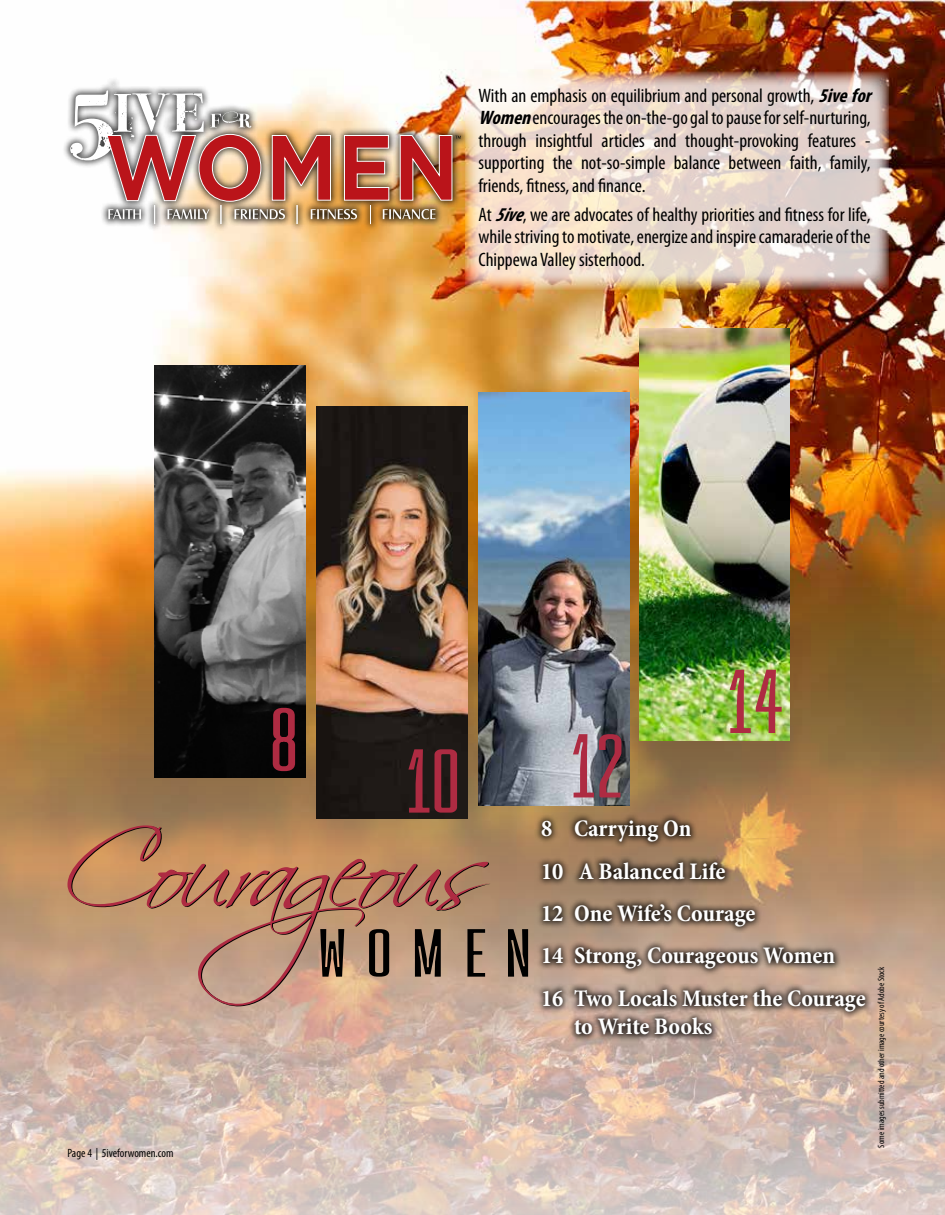
<style>
.page{position:relative;width:945px;height:1215px;background:#fff}
.page>*{position:absolute;margin:0;border:0;box-sizing:border-box;transform-origin:0 0}
.t1{font:300 91.2px "Rocinante Titling Variable";color:#ae2b42;scale:1.25 1}
.t2{font:700 condensed 24px/42.3px "Minion Pro";color:#fff}
.t3{font:condensed 19.5px/22.5px "Myriad Pro";color:#000}
.t4{font:condensed 12px "Myriad Pro";color:#000}
.t5{font:condensed 9px "Myriad Pro";color:#000}
.s1{font-weight:700;font-style:italic}
</style>
<div class="page">
<img style="left:0;top:0;width:945px;height:523px">
<img style="left:0;top:523px;width:945px;height:692px">
<div style="left:62px;top:77px;width:407px;height:155px;background:#000;opacity:.75"></div>
<img style="left:70px;top:84px;width:391px;height:140px">
<img style="left:155px;top:365px;width:150px;height:413px">
<img style="left:317px;top:406px;width:150px;height:413px">
<img style="left:479px;top:393px;width:150px;height:412px">
<img style="left:639px;top:328px;width:151px;height:413px">
<div style="left:534px;top:813px;width:339px;height:230px;background:#000;opacity:.75"></div>
<svg style="left:465px;top:72px;width:424px;height:218px;background:#e6d2c5"></svg>
<svg style="left:68px;top:825px;width:421px;height:181px;background:#bc8c6d"></svg>
<svg style="left:320px;top:929px;width:208px;height:48px;background:#866e5b"></svg>
<p class="t3" style="left:479px;top:84px;width:399px">With an emphasis on equilibrium and personal growth, <span class="s1">5ivefor Women</span>encourages the on-the-go gal to pause for self-nurturing, through insightful articles and thought-provoking features - supporting the not-so-simple balance between faith, family, friends, fitness, and finance.</p>
<p class="t3" style="left:479px;top:203px;width:394px;text-align:justify">At <span class="s1">5ive</span>, we are advocates of healthy priorities and fitness for life, while striving to motivate, energize and inspire camaraderie of the Chippewa Valley sisterhood.</p>
<h1 class="t1" style="left:258px;top:682px;width:43px">8</h1>
<p class="t4" style="left:68px;top:1145px;width:108px">Page 4 | 5iveforwomen.com</p>
<h1 class="t1" style="left:395px;top:716px;width:193px">10 12</h1>
<h1 class="t1" style="left:717px;top:644px;width:64px">14</h1>
<p class="t2" style="left:541px;top:808px;width:326px">8 Carrying On<br>10 A Balanced Life<br>12 One Wife’s Courage<br>14 Strong, Courageous Women<br>16 Two Locals Muster the Courage</p>
<p class="t2" style="left:574px;top:1005px;width:140px">to Write Books</p>
<p class="t5" style="left:876px;top:1148px;width:182px;rotate:-90deg">Some images submitted and other image courtesy of Adobe Stock</p>
</div>
